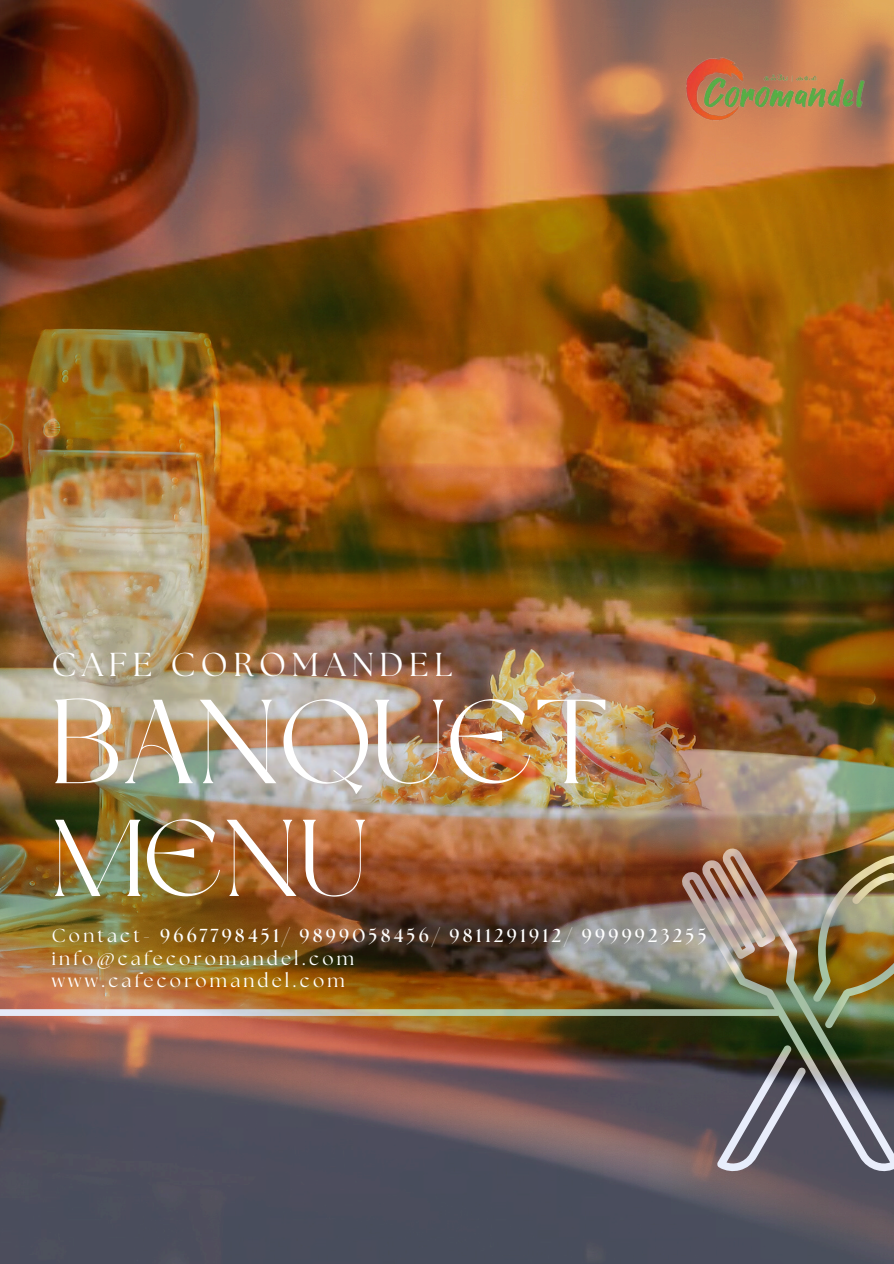
<style>
.page{position:relative;width:894px;height:1264px;background:#fff}
.page>*{position:absolute;margin:0;border:0;box-sizing:border-box;transform-origin:0 0}
.t1{font:118.95px "Dream Avenue";color:#fff}
.t2{font:108.6px "Dream Avenue";color:#fff}
.t3{font:33px "The Seasons";letter-spacing:.17em;color:#fff}
.t4{font:700 18.75px "The Seasons";letter-spacing:.17em;color:#fff}
.t5{font:18.75px "The Seasons";letter-spacing:.17em;color:#fff}
.s1{font-weight:400}
</style>
<div class="page">
<img style="left:0;top:0;width:893px;height:1263px">
<img style="left:681px;top:847px;width:212px;height:327px">
<svg style="left:0;top:1009px;width:777px;height:6px;background:#bfcabd"></svg>
<img style="left:657px;top:0;width:235px;height:207px">
<h1 class="t3" style="left:52px;top:649px;width:402px">CAFE COROMANDEL</h1>
<p class="t1" style="left:52px;top:694px;width:558px">BANQUET</p>
<p class="t2" style="left:52px;top:814px;width:318px">MENU</p>
<p class="t4" style="left:52px;top:926px;width:656px"><span class="s1">Contact-</span> 9667798451/ 9899058456/ 9811291912/ 9999923255</p>
<h2 class="t5" style="left:52px;top:949px;width:303px">info@cafecoromandel.com</h2>
<h1 class="t5" style="left:52px;top:971px;width:294px">www.cafecoromandel.com</h1>
</div>
